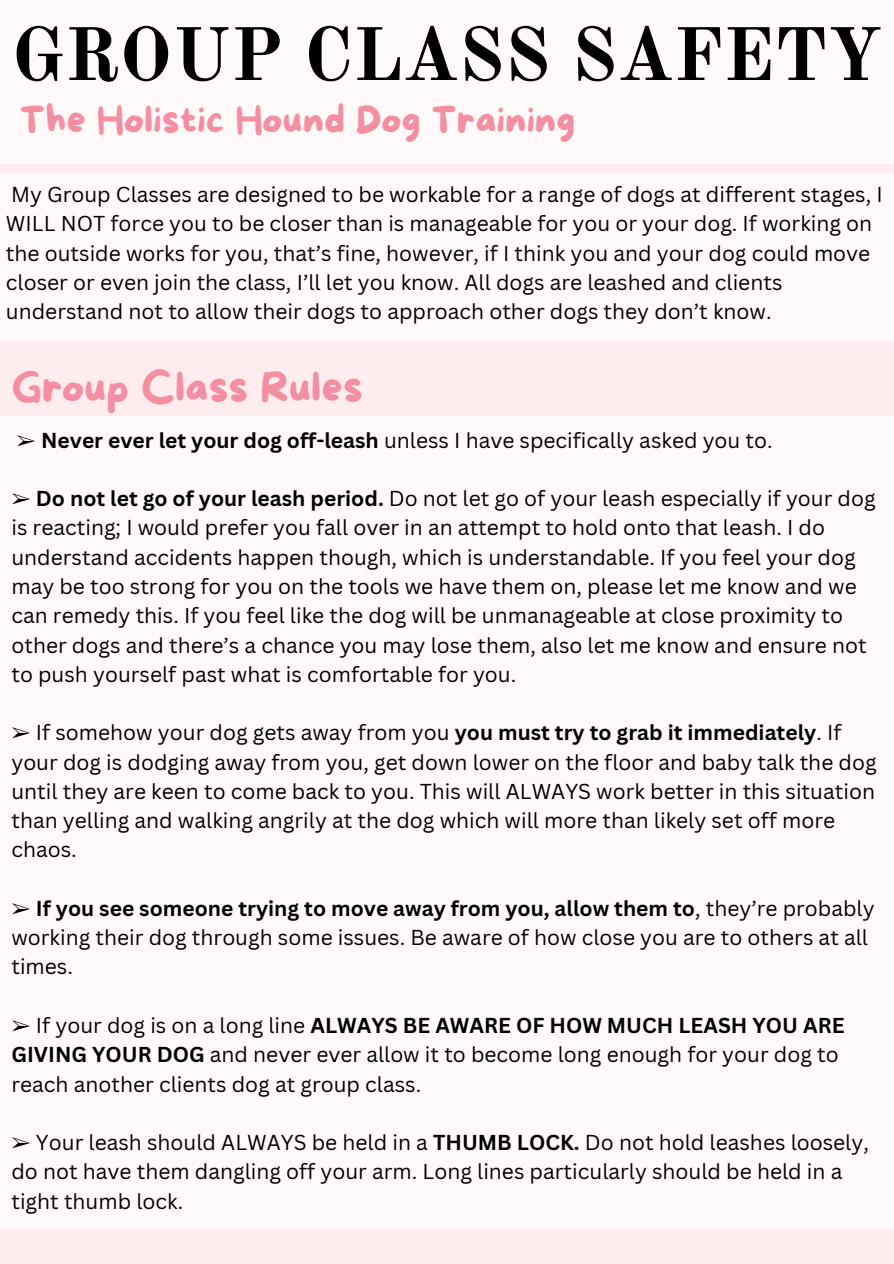
<style>
.page{position:relative;width:894px;height:1264px;background:#fff}
.page>*{position:absolute;margin:0;border:0;box-sizing:border-box;transform-origin:0 0}
.t1{font:700 74.25px "Old Standard";color:#000}
.t2{font:42px "More Sugar";color:#f48fa1}
.t3{font:37.95px "More Sugar";color:#f48fa1}
.t4{font:21px/29.2px "Canva Sans";color:#000}
.s1{font-family:"Free Serif"}
.s2{font-weight:700}
</style>
<div class="page">
<div style="left:0;top:0;width:893px;height:1263px;background:#ffecef"></div>
<div style="left:0;top:174px;width:893px;height:167px;background:#fff"></div>
<div style="left:0;top:0;width:893px;height:163px;background:#fff"></div>
<div style="left:0;top:415px;width:893px;height:813px;background:#fff"></div>
<p class="t1" style="left:11px;top:9px;width:872px">GROUP CLASS SAFETY</p>
<p class="t3" style="left:20px;top:99px;width:556px">The Holistic Hound Dog Training</p>
<h1 class="t4" style="left:6px;top:179px;width:878px">My Group Classes are designed to be workable for a range of dogs at different stages, I WILL NOT force you to be closer than is manageable for you or your dog. If working on the outside works for you, that’s fine, however, if I think you and your dog could move closer or even join the class, I’ll let you know. All dogs are leashed and clients understand not to allow their dogs to approach other dogs they don’t know.</h1>
<p class="t2" style="left:11px;top:364px;width:353px">Group Class Rules</p>
<h2 class="t4" style="left:17px;top:425px;width:757px"><span class="s1">➢</span> <span class="s2">Never ever let your dog off-leash</span> unless I have specifically asked you to.</h2>
<p class="t4" style="left:11px;top:483px;width:865px"><span class="s1">➢</span> <span class="s2">Do not let go of your leash period.</span> Do not let go of your leash especially if your dog is reacting; I would prefer you fall over in an attempt to hold onto that leash. I do understand accidents happen though, which is understandable. If you feel your dog may be too strong for you on the tools we have them on, please let me know and we can remedy this. If you feel like the dog will be unmanageable at close proximity to other dogs and there’s a chance you may lose them, also let me know and ensure not to push yourself past what is comfortable for you.</p>
<p class="t4" style="left:11px;top:717px;width:866px"><span class="s1">➢</span> If somehow your dog gets away from you <span class="s2">you must try to grab it immediately</span>. If your dog is dodging away from you, get down lower on the floor and baby talk the dog until they are keen to come back to you. This will ALWAYS work better in this situation than yelling and walking angrily at the dog which will more than likely set off more chaos.</p>
<p class="t4" style="left:11px;top:893px;width:864px"><span class="s1">➢</span> <span class="s2">If you see someone trying to move away from you, allow them to</span>, they’re probably working their dog through some issues. Be aware of how close you are to others at all times.</p>
<p class="t4" style="left:11px;top:1010px;width:834px"><span class="s1">➢</span> If your dog is on a long line <span class="s2">ALWAYS BE AWARE OF HOW MUCH LEASH YOU ARE<br>GIVING YOUR DOG</span> and never ever allow it to become long enough for your dog to reach another clients dog at group class.</p>
<p class="t4" style="left:11px;top:1127px;width:858px"><span class="s1">➢</span> Your leash should ALWAYS be held in a <span class="s2">THUMB LOCK.</span> Do not hold leashes loosely, do not have them dangling off your arm. Long lines particularly should be held in a tight thumb lock.</p>
</div>
